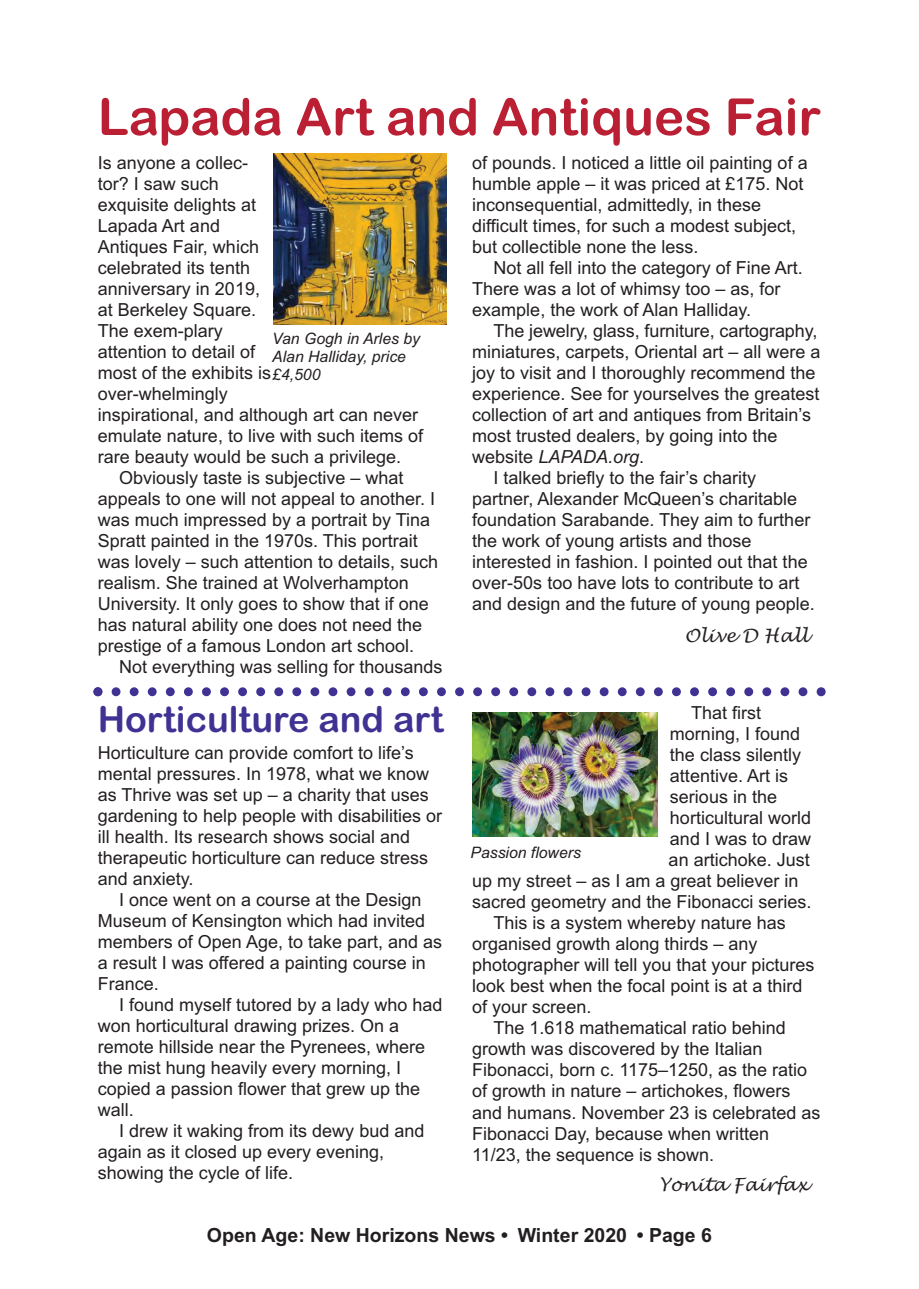
<style>
.page{position:relative;width:919px;height:1289px;background:#fff}
.page>*{position:absolute;margin:0;border:0;box-sizing:border-box;transform-origin:0 0}
.t1{font:51px "Arial Rounded MT Bold";color:#ba1f33}
.t2{font:36px "Arial Rounded MT Bold";color:#3f3293}
.t3{font:700 19.5px "Arial";color:#231f20}
.t4{font:18px/21px "Arial";color:#231f20}
.t5{font:italic 18px "Lucida Handwriting";color:#231f20}
.t6{font:italic 18px "Arial";color:#231f20}
.t7{font:italic 15.75px/18px "Arial";color:#231f20}
.s1{font-style:normal}
</style>
<div class="page">
<img style="left:274px;top:154px;width:173px;height:170px">
<svg style="left:473px;top:712px;width:185px;height:1px"></svg>
<img style="left:473px;top:713px;width:185px;height:123px">
<svg style="left:93px;top:687px;width:732px;height:9px"></svg>
<h1 class="t1" style="left:98px;top:87px;width:724px">Lapada Art and Antiques Fair</h1>
<p class="t4" style="left:98px;top:152px;width:327px">Is anyone a collec-<br>tor? I saw such<br>exquisite delights at<br>Lapada Art and<br>Antiques Fair, which<br>celebrated its tenth<br>anniversary in 2019,<br>at Berkeley Square.<br>The exem-plary<br>attention to detail of<br>most of the exhibits is<br>over-whelmingly<br>inspirational, and although art can never emulate nature, to live with such items of rare beauty would be such a privilege.</p>
<p class="t4" style="left:98px;top:467px;width:342px;text-indent:21px">Obviously taste is subjective – what appeals to one will not appeal to another. I was much impressed by a portrait by Tina Spratt painted in the 1970s. This portrait was lovely – such attention to details, such realism. She trained at Wolverhampton University. It only goes to show that if one has natural ability one does not need the prestige of a famous London art school.</p>
<p class="t4" style="left:119px;top:656px;width:325px">Not everything was selling for thousands</p>
<p class="t4" style="left:472px;top:152px;width:337px">of pounds. I noticed a little oil painting of a humble apple – it was priced at £175. Not inconsequential, admittedly, in these difficult times, for such a modest subject, but collectible none the less.</p>
<p class="t4" style="left:472px;top:257px;width:332px;text-indent:21px">Not all fell into the category of Fine Art.<br>There was a lot of whimsy too – as, for example, the work of Alan Halliday.</p>
<p class="t4" style="left:493px;top:320px;width:325px">The jewelry, glass, furniture, cartography,</p>
<p class="t4" style="left:472px;top:341px;width:350px">miniatures, carpets, Oriental art – all were a</p>
<p class="t4" style="left:472px;top:362px;width:345px">joy to visit and I thoroughly recommend the</p>
<p class="t4" style="left:472px;top:383px;width:349px">experience. See for yourselves the greatest</p>
<p class="t4" style="left:472px;top:404px;width:340px">collection of art and antiques from Britain’s</p>
<p class="t4" style="left:472px;top:425px;width:307px">most trusted dealers, by going into the</p>
<p class="t6" style="left:472px;top:446px;width:173px"><span class="s1">website</span> LAPADA.org<span class="s1">.</span></p>
<p class="t4" style="left:493px;top:467px;width:264px">I talked briefly to the fair’s charity</p>
<p class="t4" style="left:472px;top:488px;width:326px">partner, Alexander McQueen’s charitable</p>
<p class="t4" style="left:472px;top:509px;width:339px">foundation Sarabande. They aim to further</p>
<p class="t4" style="left:472px;top:530px;width:281px">the work of young artists and those</p>
<p class="t4" style="left:472px;top:551px;width:337px">interested in fashion. I pointed out that the</p>
<p class="t4" style="left:472px;top:572px;width:329px">over-50s too have lots to contribute to art</p>
<p class="t4" style="left:472px;top:593px;width:344px">and design and the future of young people.</p>
<p class="t5" style="left:684px;top:625px;width:125px">Olive D Hall</p>
<p class="t7" style="left:272px;top:330px;width:149px">Van Gogh in Arles by<br>Alan Halliday, price £4,500</p>
<h2 class="t2" style="left:98px;top:699px;width:347px">Horticulture and art</h2>
<p class="t4" style="left:691px;top:702px;width:72px">That first</p>
<p class="t4" style="left:670px;top:723px;width:132px">morning, I found</p>
<p class="t4" style="left:670px;top:744px;width:133px">the class silently</p>
<p class="t4" style="left:670px;top:765px;width:120px">attentive. Art is</p>
<p class="t4" style="left:670px;top:786px;width:109px">serious in the</p>
<p class="t4" style="left:670px;top:807px;width:143px">horticultural world</p>
<p class="t4" style="left:670px;top:828px;width:143px">and I was to draw</p>
<p class="t4" style="left:668px;top:849px;width:143px">an artichoke. Just</p>
<p class="t4" style="left:472px;top:870px;width:328px">up my street – as I am a great believer in</p>
<p class="t4" style="left:472px;top:891px;width:341px">sacred geometry and the Fibonacci series.</p>
<p class="t4" style="left:493px;top:912px;width:294px">This is a system whereby nature has</p>
<p class="t4" style="left:472px;top:933px;width:287px">organised growth along thirds – any</p>
<p class="t4" style="left:472px;top:954px;width:344px">photographer will tell you that your pictures</p>
<p class="t4" style="left:472px;top:975px;width:332px">look best when the focal point is at a third</p>
<p class="t4" style="left:472px;top:996px;width:121px">of your screen.</p>
<p class="t4" style="left:493px;top:1017px;width:294px">The 1.618 mathematical ratio behind</p>
<p class="t4" style="left:472px;top:1038px;width:292px">growth was discovered by the Italian</p>
<p class="t4" style="left:472px;top:1059px;width:336px">Fibonacci, born c. 1175–1250, as the ratio</p>
<p class="t4" style="left:472px;top:1080px;width:320px">of growth in nature – artichokes, flowers</p>
<p class="t4" style="left:472px;top:1101px;width:350px">and humans. November 23 is celebrated as</p>
<p class="t4" style="left:472px;top:1122px;width:298px">Fibonacci Day, because when written</p>
<p class="t4" style="left:472px;top:1143px;width:243px">11/23, the sequence is shown.</p>
<p class="t5" style="left:659px;top:1173px;width:150px">Yonita Fairfax</p>
<p class="t3" style="left:207px;top:1224px;width:506px">Open Age: New Horizons News • Winter 2020 • Page 6</p>
<p class="t4" style="left:98px;top:741px;width:346px">Horticulture can provide comfort to life’s mental pressures. In 1978, what we know as Thrive was set up – a charity that uses gardening to help people with disabilities or ill health. Its research shows social and therapeutic horticulture can reduce stress and anxiety.</p>
<p class="t4" style="left:98px;top:888px;width:346px;text-indent:21px">I once went on a course at the Design<br>Museum of Kensington which had invited members of Open Age, to take part, and as a result I was offered a painting course in<br>France.</p>
<p class="t4" style="left:98px;top:993px;width:346px;text-indent:21px">I found myself tutored by a lady who had won horticultural drawing prizes. On a remote hillside near the Pyrenees, where the mist hung heavily every morning, I copied a passion flower that grew up the wall.</p>
<p class="t4" style="left:98px;top:1119px;width:328px;text-indent:21px">I drew it waking from its dewy bud and again as it closed up every evening, showing the cycle of life.</p>
<p class="t7" style="left:470px;top:843px;width:112px">Passion flowers</p>
</div>
